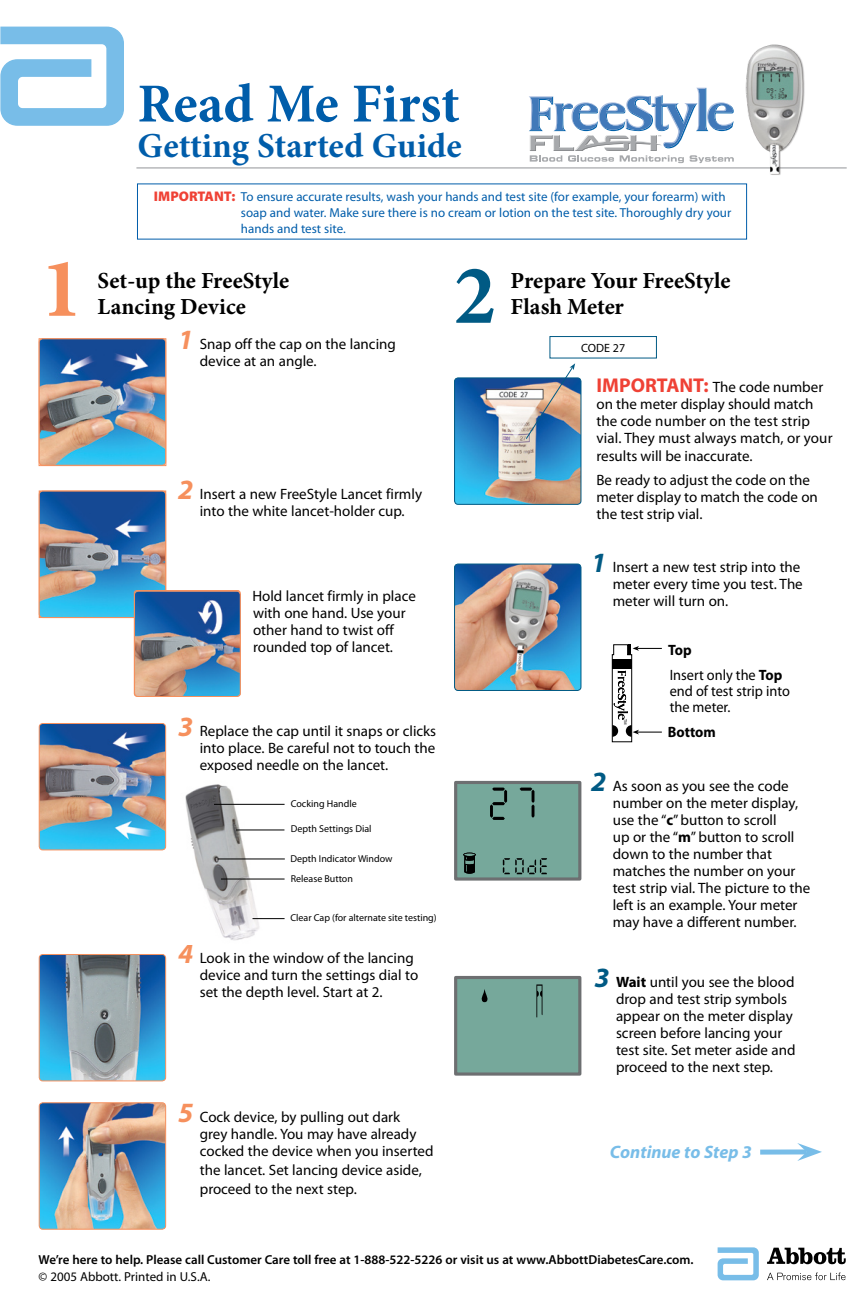
<style>
.page{position:relative;width:864px;height:1296px;background:#fff}
.page>*{position:absolute;margin:0;border:0;box-sizing:border-box;transform-origin:0 0}
.t1{font:700 85px "Minion Pro";color:#005a84}
.t2{font:700 85px "Minion Pro";color:#f6905d}
.t3{font:700 55px "Minion Pro";color:#005daa}
.t4{font:700 35px "Minion Pro";color:#005daa}
.t5{font:700 23px/26px "Minion Pro";color:#000}
.t6{font:italic 700 18px "Myriad Pro";color:#78bde8}
.t7{font:15px/17px "Myriad Pro";color:#000}
.t8{font:15px/25px "Myriad Pro";color:#000;scale:.96 1}
.t9{font:700 15px "Myriad Pro";color:#000;scale:.96 1}
.t10{font:13px/16px "Myriad Pro";color:#005daa}
.t11{font:600 13px "Myriad Pro";color:#000}
.t12{font:13px "Myriad Pro";color:#000}
.t13{font:12px "Myriad Pro";color:#000}
.t14{font:10px "Myriad Pro";color:#000}
.s1{font-weight:900;font-size:14px;color:#ef4135}
.s2{font-weight:700;font-style:italic;font-size:28px;color:#f6905d}
.s3{font-weight:700;font-size:20px;color:#ef4135}
.s4{font-weight:700;font-style:italic;font-size:28px;color:#005a84}
.s5{font-weight:700}
</style>
<div class="page">
<img style="left:39px;top:491px;width:127px;height:127px;border-radius:4px">
<div style="left:39px;top:491px;width:127px;height:127px;border:1px solid #f6905d;border-radius:4px"></div>
<div style="left:549px;top:336px;width:108px;height:23px;border:1px solid #005a84"></div>
<svg style="left:612px;top:645px;width:50px;height:97px"></svg>
<img style="left:185px;top:784px;width:85px;height:157px">
<hr style="left:214px;top:804px;width:71px;height:1px;background:#000">
<hr style="left:236px;top:830px;width:48px;height:1px;background:#000">
<hr style="left:218px;top:859px;width:67px;height:1px;background:#000">
<hr style="left:221px;top:879px;width:64px;height:1px;background:#000">
<hr style="left:253px;top:918px;width:32px;height:1px;background:#000">
<img style="left:39px;top:339px;width:127px;height:126px;border-radius:4px">
<div style="left:39px;top:338px;width:127px;height:128px;border:1px solid #f6905d;border-radius:4px"></div>
<img style="left:135px;top:591px;width:105px;height:105px;border-radius:4px">
<div style="left:134px;top:591px;width:107px;height:106px;border:1px solid #f6905d;border-radius:4px"></div>
<img style="left:39px;top:723px;width:127px;height:127px;border-radius:4px">
<div style="left:39px;top:723px;width:127px;height:127px;border:1px solid #f6905d;border-radius:4px"></div>
<img style="left:39px;top:954px;width:127px;height:127px;border-radius:4px">
<div style="left:39px;top:954px;width:127px;height:127px;border:1px solid #f6905d;border-radius:4px"></div>
<img style="left:39px;top:1103px;width:126px;height:126px;border-radius:4px">
<div style="left:39px;top:1102px;width:127px;height:128px;border:1px solid #f6905d;border-radius:4px"></div>
<img style="left:455px;top:378px;width:126px;height:126px;border-radius:4px">
<div style="left:454px;top:377px;width:127px;height:128px;border:1px solid #005a84;border-radius:4px"></div>
<img style="left:455px;top:564px;width:126px;height:126px;border-radius:4px">
<div style="left:454px;top:564px;width:127px;height:127px;border:1px solid #005a84;border-radius:4px"></div>
<svg style="left:525px;top:363px;width:50px;height:77px"></svg>
<div style="left:456px;top:782px;width:124px;height:97px;background:#76a89b"></div>
<div style="left:454px;top:781px;width:127px;height:100px;border:3px solid #6d6f71"></div>
<svg style="left:503px;top:858px;width:44px;height:16px"></svg>
<svg style="left:490px;top:788px;width:17px;height:32px"></svg>
<svg style="left:520px;top:788px;width:14px;height:30px"></svg>
<svg style="left:463px;top:853px;width:13px;height:21px"></svg>
<div style="left:456px;top:978px;width:124px;height:96px;background:#76a89b"></div>
<div style="left:454px;top:976px;width:127px;height:100px;border:3px solid #6d6f71"></div>
<svg style="left:481px;top:989px;width:7px;height:13px"></svg>
<svg style="left:536px;top:984px;width:6px;height:33px"></svg>
<svg style="left:767px;top:1273px;width:79px;height:7px"></svg>
<svg style="left:718px;top:1247px;width:41px;height:33px"></svg>
<svg style="left:767px;top:1248px;width:79px;height:16px"></svg>
<svg style="left:0;top:26px;width:124px;height:100px"></svg>
<hr style="left:136px;top:168px;width:711px;height:1px;background:#939598">
<svg style="left:529px;top:88px;width:205px;height:75px"></svg>
<img style="left:743px;top:44px;width:65px;height:131px">
<div style="left:760px;top:1149px;width:47px;height:6px;background:#78bde8"></div>
<svg style="left:797px;top:1143px;width:25px;height:18px"></svg>
<h2 class="t3" style="left:138px;top:65px;width:324px">Read Me First</h2>
<h3 class="t4" style="left:138px;top:122px;width:326px">Getting Started Guide</h3>
<p class="t10" style="left:241px;top:188px;width:492px;text-indent:-87px"><span class="s1">IMPORTANT:</span> To ensure accurate results, wash your hands and test site (for example, your forearm) with soap and water. Make sure there is no cream or lotion on the test site. Thoroughly dry your hands and test site.</p>
<h1 class="t2" style="left:41px;top:229px;width:44px">1</h1>
<h3 class="t5" style="left:98px;top:267px;width:193px">Set-up the FreeStyle<br>Lancing Device</h3>
<p class="t7" style="left:200px;top:335px;width:198px;text-indent:-22px"><span class="s2">1</span> Snap off the cap on the lancing device at an angle.</p>
<p class="t7" style="left:178px;top:485px;width:245px;text-align:center"><span class="s2">2</span> Insert a new FreeStyle Lancet firmly into the white lancet-holder cup.</p>
<p class="t7" style="left:252px;top:588px;width:165px">Hold lancet firmly in place with one hand. Use your other hand to twist off rounded top of lancet.</p>
<p class="t7" style="left:200px;top:722px;width:238px;text-align:justify;text-indent:-22px"><span class="s2">3</span> Replace the cap until it snaps or clicks into place. Be careful not to touch the exposed needle on the lancet.</p>
<p class="t14" style="left:291px;top:798px;width:68px">Cocking Handle</p>
<p class="t14" style="left:291px;top:823px;width:82px">Depth Settings Dial</p>
<p class="t14" style="left:291px;top:872px;width:64px">Release Button</p>
<p class="t14" style="left:290px;top:912px;width:148px">Clear Cap (for alternate site testing)</p>
<p class="t14" style="left:291px;top:853px;width:104px">Depth Indicator Window</p>
<p class="t7" style="left:200px;top:950px;width:220px;text-indent:-22px"><span class="s2">4</span> Look in the window of the lancing device and turn the settings dial to set the depth level. Start at 2.</p>
<p class="t7" style="left:200px;top:1108px;width:235px;text-indent:-22px"><span class="s2">5</span> Cock device, by pulling out dark<br>grey handle. You may have already cocked the device when you inserted</p>
<p class="t7" style="left:200px;top:1160px;width:223px;line-height:19px">the lancet. Set lancing device aside, proceed to the next step.</p>
<h1 class="t1" style="left:454px;top:236px;width:44px">2</h1>
<h3 class="t5" style="left:511px;top:267px;width:222px">Prepare Your FreeStyle<br>Flash Meter</h3>
<p class="t13" style="left:581px;top:340px;width:45px">CODE 27</p>
<p class="t7" style="left:596px;top:378px;width:238px"><span class="s3">IMPORTANT:</span> The code number on the meter display should match the code number on the test strip vial. They must always match, or your results will be inaccurate.</p>
<p class="t7" style="left:596px;top:471px;width:223px">Be ready to adjust the code on the meter display to match the code on the test strip vial.</p>
<p class="t7" style="left:613px;top:559px;width:192px;text-indent:-22px"><span class="s4">1</span> Insert a new test strip into the meter every time you test. The meter will turn on.</p>
<p class="t8" style="left:668px;top:637px;width:120px"><span class="s5">Top<br></span>Insert only the <span class="s5">Top</span></p>
<p class="t8" style="left:670px;top:682px;width:127px;line-height:16px">end of test strip into the meter.</p>
<p class="t9" style="left:668px;top:722px;width:52px">Bottom</p>
<p class="t7" style="left:613px;top:777px;width:199px;text-indent:-22px"><span class="s4">2</span> As soon as you see the code number on the meter display, use the “<span class="s5">c</span>” button to scroll<br>up or the “<span class="s5">m</span>” button to scroll down to the number that matches the number on your test strip vial. The picture to the left is an example. Your meter may have a different number.</p>
<p class="t7" style="left:616px;top:974px;width:181px;text-indent:-22px"><span class="s4">3</span> <span class="s5">Wait</span> until you see the blood drop and test strip symbols appear on the meter display screen before lancing your test site. Set meter aside and proceed to the next step.</p>
<p class="t6" style="left:610px;top:1140px;width:144px">Continue to Step 3</p>
<p class="t11" style="left:39px;top:1251px;width:656px">We’re here to help. Please call Customer Care toll free at 1-888-522-5226 or visit us at www.AbbottDiabetesCare.com.</p>
<p class="t12" style="left:39px;top:1268px;width:173px">© 2005 Abbott. Printed in U.S.A.</p>
</div>
